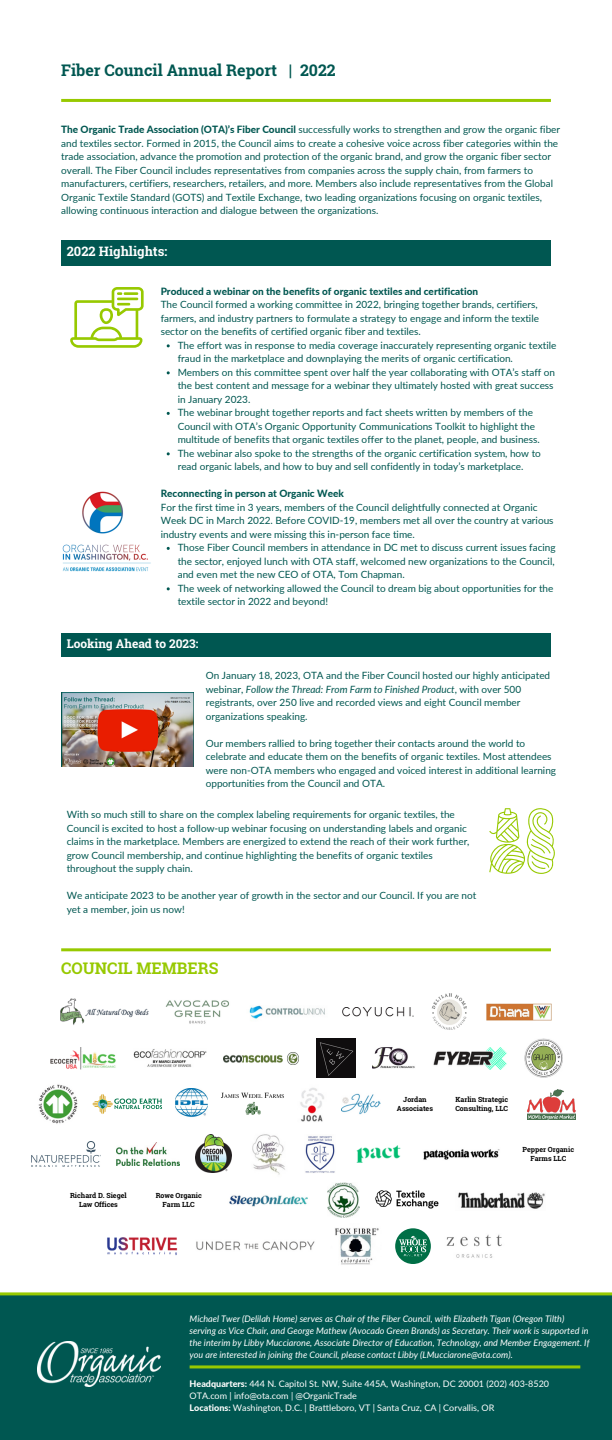
<style>
.page{position:relative;width:612px;height:1440px;background:#fff}
.page>*{position:absolute;margin:0;border:0;box-sizing:border-box;transform-origin:0 0}
.t1{font:700 16px "Roboto Slab";color:#005751}
.t2{font:700 16px "Roboto Slab";color:#97c900}
.t3{font:700 13px "Roboto Slab";color:#fff}
.t4{font:700 12px "Roboto Slab";color:#fff}
.t5{font:10px/13.5px "Lato";color:#005751}
.t6{font:800 10px "Lato";color:#005751}
.t7{font:italic 9px/12px "Lato";color:#fff}
.t8{font:9px "Lato";color:#fff}
.t9{font:700 7px/9.4px "Roboto Slab";color:#000;text-align:center}
.s1{font-weight:800}
.s2{font-style:italic}
</style>
<div class="page">
<hr style="left:61px;top:99px;width:490px;height:3px;background:#97c900">
<div style="left:61px;top:241px;width:490px;height:25px;background:#005751"></div>
<div style="left:61px;top:634px;width:490px;height:23px;background:#005751"></div>
<div style="left:0;top:1294px;width:612px;height:146px;background:#005751"></div>
<hr style="left:61px;top:948px;width:490px;height:3px;background:#97c900">
<img style="left:38px;top:1342px;width:123px;height:44px">
<hr style="left:190px;top:1365px;width:390px;height:3px;background:#97c900">
<hr style="left:0;top:1292px;width:612px;height:3px;background:#97c900">
<img style="left:343px;top:1007px;width:70px;height:9px">
<img style="left:165px;top:1000px;width:64px;height:24px">
<img style="left:61px;top:999px;width:87px;height:26px">
<img style="left:249px;top:1005px;width:76px;height:14px">
<img style="left:432px;top:993px;width:35px;height:37px">
<img style="left:486px;top:1004px;width:65px;height:16px">
<img style="left:50px;top:1047px;width:66px;height:22px">
<img style="left:134px;top:1049px;width:73px;height:18px">
<img style="left:316px;top:1039px;width:39px;height:39px">
<img style="left:224px;top:1052px;width:75px;height:12px">
<img style="left:433px;top:1047px;width:74px;height:22px">
<img style="left:372px;top:1047px;width:43px;height:22px">
<img style="left:524px;top:1039px;width:39px;height:39px">
<img style="left:107px;top:1237px;width:71px;height:19px">
<img style="left:196px;top:1241px;width:119px;height:9px">
<img style="left:335px;top:1228px;width:44px;height:37px">
<svg style="left:395px;top:1228px;width:36px;height:36px"></svg>
<img style="left:446px;top:1234px;width:56px;height:24px">
<img style="left:38px;top:1084px;width:40px;height:40px">
<svg style="left:92px;top:1094px;width:70px;height:20px"></svg>
<img style="left:176px;top:1089px;width:31px;height:28px">
<img style="left:221px;top:1092px;width:63px;height:23px">
<img style="left:341px;top:1093px;width:39px;height:22px">
<img style="left:300px;top:1088px;width:24px;height:34px">
<img style="left:527px;top:1089px;width:48px;height:30px">
<img style="left:32px;top:1141px;width:69px;height:25px">
<img style="left:116px;top:1143px;width:64px;height:22px">
<img style="left:195px;top:1135px;width:37px;height:38px">
<img style="left:252px;top:1134px;width:33px;height:41px">
<img style="left:305px;top:1136px;width:30px;height:37px">
<img style="left:423px;top:1149px;width:77px;height:11px">
<img style="left:356px;top:1145px;width:45px;height:18px">
<img style="left:376px;top:1191px;width:63px;height:18px">
<img style="left:458px;top:1192px;width:87px;height:17px">
<img style="left:229px;top:1195px;width:79px;height:12px">
<img style="left:328px;top:1183px;width:31px;height:35px">
<svg style="left:70px;top:287px;width:74px;height:61px"></svg>
<img style="left:82px;top:491px;width:41px;height:43px">
<img style="left:62px;top:544px;width:89px;height:28px">
<img style="left:61px;top:692px;width:132px;height:75px">
<svg style="left:489px;top:808px;width:66px;height:66px"></svg>
<p class="t1" style="left:61px;top:59px;width:276px">Fiber Council Annual Report | 2022</p>
<p class="t5" style="left:61px;top:123px;width:501px"><span class="s1">The Organic Trade Association (OTA)’s Fiber Council</span> successfully works to strengthen and grow the organic fiber and textiles sector. Formed in 2015, the Council aims to create a cohesive voice across fiber categories within the trade association, advance the promotion and protection of the organic brand, and grow the organic fiber sector overall. The Fiber Council includes representatives from companies across the supply chain, from farmers to manufacturers, certifiers, researchers, retailers, and more. Members also include representatives from the Global Organic Textile Standard (GOTS) and Textile Exchange, two leading organizations focusing on organic textiles, allowing continuous interaction and dialogue between the organizations.</p>
<p class="t3" style="left:67px;top:243px;width:102px">2022 Highlights:</p>
<p class="t6" style="left:161px;top:285px;width:319px">Produced a webinar on the benefits of organic textiles and certification</p>
<p class="t5" style="left:161px;top:298px;width:380px;text-align:justify">The Council formed a working committee in 2022, bringing together brands, certifiers, farmers, and industry partners to formulate a strategy to engage and inform the textile sector on the benefits of certified organic fiber and textiles.</p>
<p class="t5" style="left:178px;top:338px;width:380px">The effort was in response to media coverage inaccurately representing organic textile fraud in the marketplace and downplaying the merits of organic certification.</p>
<p class="t5" style="left:178px;top:365px;width:379px">Members on this committee spent over half the year collaborating with OTA’s staff on the best content and message for a webinar they ultimately hosted with great success in January 2023.</p>
<p class="t5" style="left:178px;top:406px;width:364px">The webinar brought together reports and fact sheets written by members of the<br>Council with OTA’s Organic Opportunity Communications Toolkit to highlight the multitude of benefits that organic textiles offer to the planet, people, and business.</p>
<p class="t5" style="left:178px;top:446px;width:365px">The webinar also spoke to the strengths of the organic certification system, how to read organic labels, and how to buy and sell confidently in today’s marketplace.</p>
<p class="t6" style="left:161px;top:488px;width:185px">Reconnecting in person at Organic Week</p>
<p class="t5" style="left:161px;top:500px;width:394px">For the first time in 3 years, members of the Council delightfully connected at Organic<br>Week DC in March 2022. Before COVID-19, members met all over the country at various industry events and were missing this in-person face time.</p>
<p class="t5" style="left:178px;top:541px;width:379px;text-align:justify">Those Fiber Council members in attendance in DC met to discuss current issues facing the sector, enjoyed lunch with OTA staff, welcomed new organizations to the Council, and even met the new CEO of OTA, Tom Chapman.</p>
<p class="t5" style="left:178px;top:581px;width:377px">The week of networking allowed the Council to dream big about opportunities for the textile sector in 2022 and beyond!</p>
<p class="t4" style="left:67px;top:635px;width:133px">Looking Ahead to 2023:</p>
<p class="t5" style="left:206px;top:669px;width:346px">On January 18, 2023, OTA and the Fiber Council hosted our highly anticipated webinar, <span class="s2">Follow the Thread: From Farm to Finished Product</span>, with over 500 registrants, over 250 live and recorded views and eight Council member organizations speaking.</p>
<p class="t5" style="left:206px;top:736px;width:352px">Our members rallied to bring together their contacts around the world to celebrate and educate them on the benefits of organic textiles. Most attendees were non-OTA members who engaged and voiced interest in additional learning opportunities from the Council and OTA.</p>
<p class="t5" style="left:67px;top:808px;width:404px">With so much still to share on the complex labeling requirements for organic textiles, the Council is excited to host a follow-up webinar focusing on understanding labels and organic claims in the marketplace. Members are energized to extend the reach of their work further, grow Council membership, and continue highlighting the benefits of organic textiles throughout the supply chain.</p>
<p class="t5" style="left:67px;top:889px;width:411px">We anticipate 2023 to be another year of growth in the sector and our Council. If you are not yet a member, join us now!</p>
<p class="t2" style="left:61px;top:958px;width:159px">COUNCIL MEMBERS</p>
<p class="t9" style="left:70px;top:1190px;width:58px">Richard D. Siegel<br>Law Offices</p>
<p class="t9" style="left:156px;top:1190px;width:48px">Rowe Organic<br>Farm LLC</p>
<p class="t9" style="left:397px;top:1094px;width:38px">Jordan<br>Associates</p>
<p class="t9" style="left:455px;top:1094px;width:54px;text-align:left">Karlin Strategic<br>Consulting, LLC</p>
<p class="t9" style="left:523px;top:1144px;width:53px">Pepper Organic<br>Farms LLC</p>
<p class="t7" style="left:190px;top:1313px;width:401px">Michael Twer (Delilah Home) serves as Chair of the Fiber Council, with Elizabeth Tigan (Oregon Tilth) serving as Vice Chair, and George Mathew (Avocado Green Brands) as Secretary. Their work is supported in the interim by Libby Mucciarone, Associate Director of Education, Technology, and Member Engagement. If you are interested in joining the Council, please contact Libby (LMucciarone@ota.com).</p>
<p class="t8" style="left:190px;top:1378px;width:361px"><span class="s1">Headquarters:</span> 444 N. Capitol St. NW, Suite 445A, Washington, DC 20001 (202) 403-8520</p>
<p class="t8" style="left:190px;top:1390px;width:169px">OTA.com | info@ota.com | @OrganicTrade</p>
<p class="t8" style="left:190px;top:1402px;width:306px"><span class="s1">Locations:</span> Washington, D.C. | Brattleboro, VT | Santa Cruz, CA | Corvallis, OR</p>
</div>
